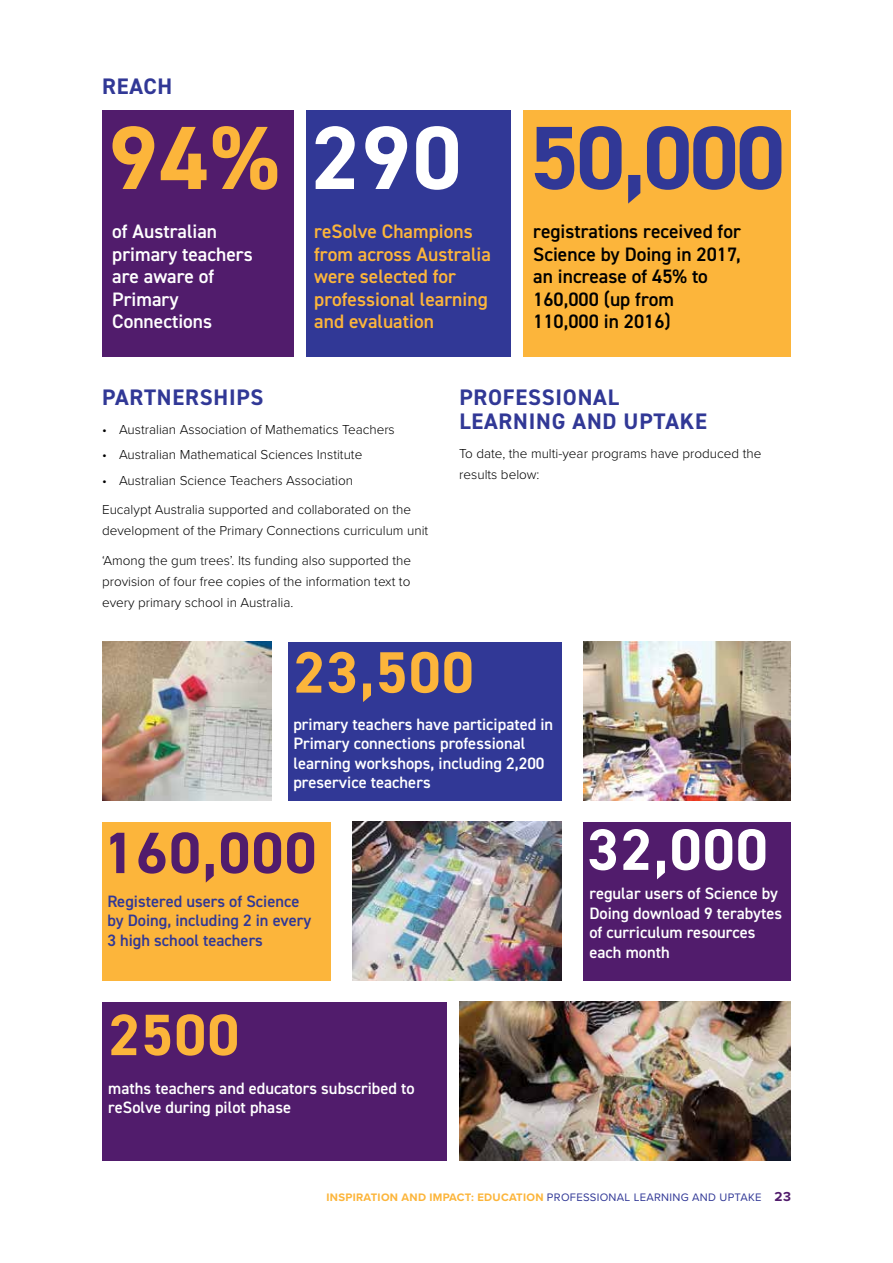
<style>
.page{position:relative;width:893px;height:1263px;background:#fff}
.page>*{position:absolute;margin:0;border:0;box-sizing:border-box;transform-origin:0 0}
.t1{font:700 90px "DIN2014";color:#fcb53b}
.t2{font:700 90px "DIN2014";color:#313896}
.t3{font:700 58.5px "DIN2014";letter-spacing:.025em;color:#fcb53b}
.t4{font:700 58.5px "DIN2014";letter-spacing:.025em;color:#511c6c}
.t5{font:700 58.5px "DIN2014";color:#fff}
.t6{font:700 22.5px/24px "DIN2014";letter-spacing:.035em;color:#313896}
.t7{font:600 19.5px/22.5px "DIN2014";color:#000}
.t8{font:600 19.5px/22.5px "DIN2014";color:#fcb53b}
.t9{font:600 19.5px/22.5px "DIN2014";color:#fff}
.t10{font:600 16.5px/19.5px "DIN2014";color:#fff}
.t11{font:600 16.5px/19.5px "DIN2014";color:#313896}
.t12{font:300 13.5px/29.5px "Proxima Nova";color:#000}
.t13{font:700 13.5px "Proxima Nova";color:#511c6c}
.t14{font:700 11.25px "Proxima Nova";color:#fcb53b}
.t15{font:11.25px "Proxima Nova";color:#313896}
.s1{color:#fff}
</style>
<div class="page">
<div style="left:306px;top:111px;width:204px;height:246px;background:#313896"></div>
<div style="left:102px;top:111px;width:191px;height:246px;background:#511c6c"></div>
<div style="left:523px;top:111px;width:268px;height:246px;background:#fcb53b"></div>
<div style="left:288px;top:642px;width:274px;height:159px;background:#313896"></div>
<div style="left:102px;top:822px;width:229px;height:158px;background:#fcb53b"></div>
<div style="left:583px;top:822px;width:208px;height:158px;background:#511c6c"></div>
<div style="left:102px;top:1002px;width:344px;height:158px;background:#511c6c"></div>
<img style="left:102px;top:642px;width:169px;height:159px">
<img style="left:583px;top:642px;width:208px;height:159px">
<img style="left:353px;top:822px;width:209px;height:158px">
<img style="left:459px;top:1002px;width:332px;height:158px">
<h3 class="t6" style="left:102px;top:74px;width:72px">REACH</h3>
<h1 class="t1" style="left:109px;top:98px;width:354px">94% <span class="s1">290</span></h1>
<h3 class="t9" style="left:112px;top:220px;width:142px">of Australian primary teachers are aware of<br>Primary<br>Connections</h3>
<h3 class="t8" style="left:314px;top:220px;width:178px">reSolve Champions from across Australia were selected for professional learning and evaluation</h3>
<h1 class="t2" style="left:530px;top:98px;width:256px">50,000</h1>
<h3 class="t7" style="left:533px;top:220px;width:209px">registrations received for<br>Science by Doing in 2017, an increase of 45% to<br>160,000 (up from<br>110,000 in 2016)</h3>
<h3 class="t6" style="left:102px;top:384px;width:163px">PARTNERSHIPS</h3>
<p class="t12" style="left:102px;top:414px;width:294px">• Australian Association of Mathematics Teachers</p>
<p class="t12" style="left:102px;top:439px;width:262px">• Australian Mathematical Sciences Institute</p>
<p class="t12" style="left:102px;top:464px;width:310px">• Australian Science Teachers Association<br>Eucalypt Australia supported and collaborated on the</p>
<p class="t12" style="left:102px;top:515px;width:328px">development of the Primary Connections curriculum unit ‘Among the gum trees’. Its funding also supported the</p>
<p class="t12" style="left:102px;top:570px;width:310px;line-height:21px">provision of four free copies of the information text to every primary school in Australia.</p>
<h3 class="t6" style="left:459px;top:384px;width:249px">PROFESSIONAL<br>LEARNING AND UPTAKE</h3>
<p class="t12" style="left:459px;top:442px;width:304px;line-height:21px">To date, the multi-year programs have produced the results below:</p>
<h2 class="t3" style="left:293px;top:633px;width:182px">23,500</h2>
<p class="t10" style="left:293px;top:714px;width:261px">primary teachers have participated in Primary connections professional learning workshops, including 2,200 preservice teachers</p>
<h2 class="t4" style="left:103px;top:814px;width:215px">160,000</h2>
<h2 class="t5" style="left:587px;top:811px;width:182px">32,000</h2>
<p class="t11" style="left:107px;top:891px;width:205px">Registered users of Science by Doing, including 2 in every<br>3 high school teachers</p>
<p class="t10" style="left:589px;top:883px;width:194px">regular users of Science by<br>Doing download 9 terabytes of curriculum resources each month</p>
<h2 class="t3" style="left:108px;top:996px;width:132px">2500</h2>
<p class="t10" style="left:108px;top:1078px;width:308px">maths teachers and educators subscribed to reSolve during pilot phase</p>
<p class="t14" style="left:326px;top:1189px;width:12px">INSPIRATION</p>
<p class="t14" style="left:402px;top:1189px;width:10px">AND</p>
<p class="t14" style="left:429px;top:1189px;width:8px">IMPACT</p>
<p class="t14" style="left:471px;top:1189px;width:15px">: EDUCATION</p>
<p class="t15" style="left:547px;top:1189px;width:37px">PROFESSIONAL</p>
<p class="t15" style="left:634px;top:1189px;width:8px">LEARNING</p>
<p class="t15" style="left:692px;top:1189px;width:36px">AN D UPTAKE</p>
<p class="t13" style="left:775px;top:1187px;width:18px">23</p>
</div>
